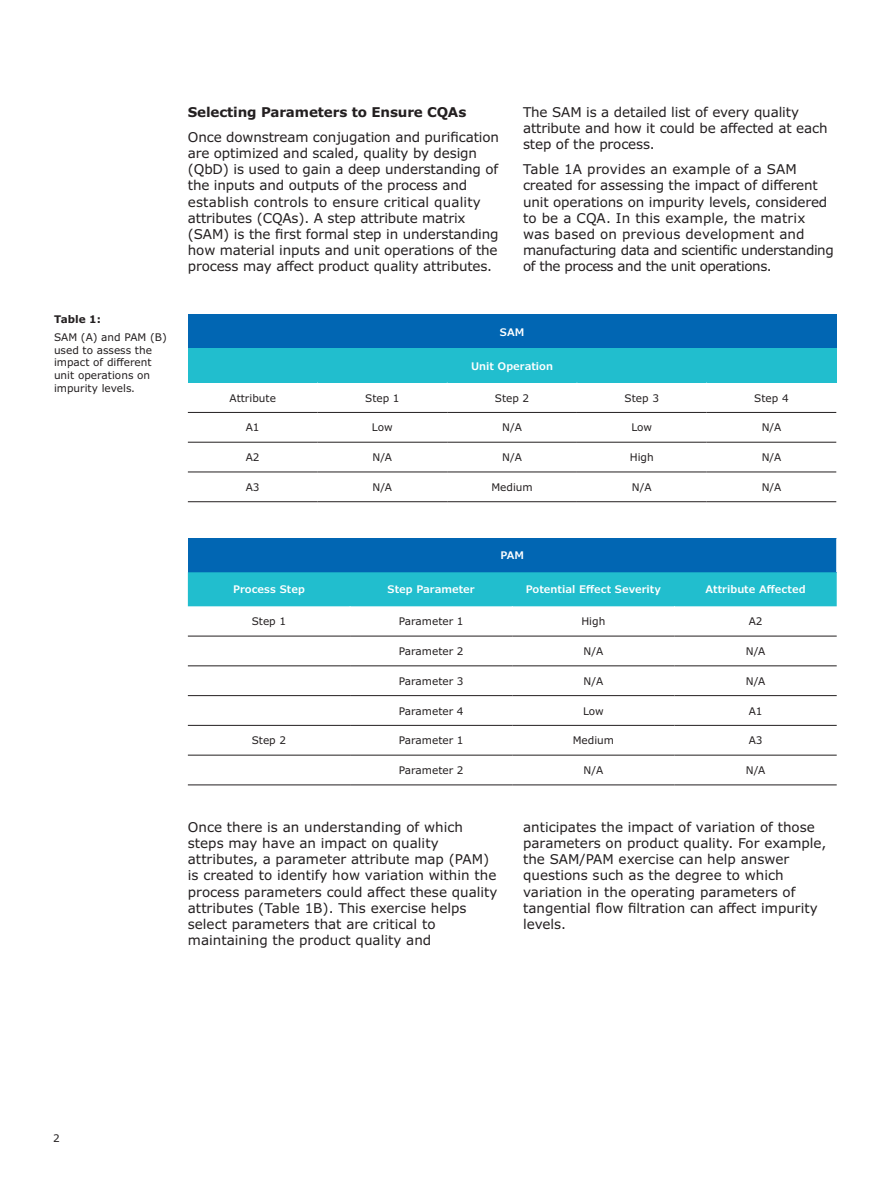
<style>
.page{position:relative;width:891px;height:1188px;background:#fff}
.page>*{position:absolute;margin:0;border:0;box-sizing:border-box;transform-origin:0 0}
.Body_Copy_9_11{font:13.5px/16.2px "Verdana Pro";color:#231f20}
.Body_Copy_9_11-2{font:700 13.5px "Verdana Pro";letter-spacing:-.01em;color:#231f20}
.Table_Body_7_9{font:10.5px "Verdana Pro";color:#231f20}
.Table_Subhead_7_9{font:600 10.5px "Verdana Pro";color:#fff}
.Caption_7_9{font:10.5px/12.6px "Verdana Pro";color:#231f20}
.Caption_Head_7_9{font:700 10.5px "Verdana Pro";color:#231f20}
</style>
<div class="page">
<div style="left:188px;top:315px;width:648px;height:34px;background:#0166b3"></div>
<div style="left:188px;top:349px;width:648px;height:34px;background:#21bece"></div>
<hr style="left:188px;top:412px;width:130px;height:1px;background:#231f20">
<hr style="left:318px;top:412px;width:129px;height:1px;background:#231f20">
<hr style="left:447px;top:412px;width:130px;height:1px;background:#231f20">
<hr style="left:577px;top:412px;width:130px;height:1px;background:#231f20">
<hr style="left:707px;top:412px;width:129px;height:1px;background:#231f20">
<hr style="left:188px;top:442px;width:130px;height:1px;background:#231f20">
<hr style="left:318px;top:442px;width:129px;height:1px;background:#231f20">
<hr style="left:447px;top:442px;width:130px;height:1px;background:#231f20">
<hr style="left:577px;top:442px;width:130px;height:1px;background:#231f20">
<hr style="left:707px;top:442px;width:129px;height:1px;background:#231f20">
<hr style="left:188px;top:472px;width:130px;height:1px;background:#231f20">
<hr style="left:318px;top:472px;width:129px;height:1px;background:#231f20">
<hr style="left:447px;top:472px;width:130px;height:1px;background:#231f20">
<hr style="left:577px;top:472px;width:130px;height:1px;background:#231f20">
<hr style="left:707px;top:472px;width:129px;height:1px;background:#231f20">
<hr style="left:188px;top:501px;width:130px;height:1px;background:#231f20">
<hr style="left:318px;top:501px;width:129px;height:1px;background:#231f20">
<hr style="left:447px;top:501px;width:130px;height:1px;background:#231f20">
<hr style="left:577px;top:501px;width:130px;height:1px;background:#231f20">
<hr style="left:707px;top:501px;width:129px;height:1px;background:#231f20">
<div style="left:188px;top:538px;width:649px;height:34px;background:#0166b3"></div>
<div style="left:188px;top:572px;width:649px;height:34px;background:#21bece"></div>
<hr style="left:188px;top:636px;width:162px;height:1px;background:#231f20">
<hr style="left:350px;top:636px;width:162px;height:1px;background:#231f20">
<hr style="left:512px;top:636px;width:163px;height:1px;background:#231f20">
<hr style="left:675px;top:636px;width:162px;height:1px;background:#231f20">
<hr style="left:188px;top:665px;width:162px;height:1px;background:#231f20">
<hr style="left:350px;top:665px;width:162px;height:1px;background:#231f20">
<hr style="left:512px;top:665px;width:163px;height:1px;background:#231f20">
<hr style="left:675px;top:665px;width:162px;height:1px;background:#231f20">
<hr style="left:188px;top:695px;width:162px;height:1px;background:#231f20">
<hr style="left:350px;top:695px;width:162px;height:1px;background:#231f20">
<hr style="left:512px;top:695px;width:163px;height:1px;background:#231f20">
<hr style="left:675px;top:695px;width:162px;height:1px;background:#231f20">
<hr style="left:188px;top:725px;width:162px;height:1px;background:#231f20">
<hr style="left:350px;top:725px;width:162px;height:1px;background:#231f20">
<hr style="left:512px;top:725px;width:163px;height:1px;background:#231f20">
<hr style="left:675px;top:725px;width:162px;height:1px;background:#231f20">
<hr style="left:188px;top:755px;width:162px;height:1px;background:#231f20">
<hr style="left:350px;top:755px;width:162px;height:1px;background:#231f20">
<hr style="left:512px;top:755px;width:163px;height:1px;background:#231f20">
<hr style="left:675px;top:755px;width:162px;height:1px;background:#231f20">
<hr style="left:836px;top:538px;width:1px;height:34px;background:#fff">
<hr style="left:188px;top:785px;width:162px;height:1px;background:#231f20">
<hr style="left:350px;top:785px;width:162px;height:1px;background:#231f20">
<hr style="left:512px;top:785px;width:163px;height:1px;background:#231f20">
<hr style="left:675px;top:785px;width:162px;height:1px;background:#231f20">
<p class="Caption_Head_7_9" style="left:54px;top:312px;width:48px">Table 1:</p>
<p class="Caption_7_9" style="left:54px;top:331px;width:114px">SAM (A) and PAM (B) used to assess the impact of different unit operations on impurity levels.</p>
<p class="Body_Copy_9_11-2" style="left:188px;top:103px;width:280px">Selecting Parameters to Ensure CQAs</p>
<p class="Body_Copy_9_11" style="left:188px;top:129px;width:313px">Once downstream conjugation and purification are optimized and scaled, quality by design (QbD) is used to gain a deep understanding of the inputs and outputs of the process and establish controls to ensure critical quality attributes (CQAs). A step attribute matrix (SAM) is the first formal step in understanding how material inputs and unit operations of the process may affect product quality attributes.</p>
<p class="Body_Copy_9_11" style="left:523px;top:104px;width:306px">The SAM is a detailed list of every quality attribute and how it could be affected at each step of the process.</p>
<p class="Body_Copy_9_11" style="left:523px;top:161px;width:312px">Table 1A provides an example of a SAM created for assessing the impact of different unit operations on impurity levels, considered to be a CQA. In this example, the matrix was based on previous development and manufacturing data and scientific understanding of the process and the unit operations.</p>
<p class="Table_Subhead_7_9" style="left:500px;top:325px;width:26px">SAM</p>
<p class="Table_Subhead_7_9" style="left:471px;top:359px;width:84px">Unit Operation</p>
<p class="Table_Body_7_9" style="left:230px;top:391px;width:48px">Attribute</p>
<p class="Table_Body_7_9" style="left:365px;top:391px;width:36px">Step 1</p>
<p class="Table_Body_7_9" style="left:495px;top:391px;width:36px">Step 2</p>
<p class="Table_Body_7_9" style="left:625px;top:391px;width:36px">Step 3</p>
<p class="Table_Body_7_9" style="left:754px;top:391px;width:36px">Step 4</p>
<p class="Table_Body_7_9" style="left:246px;top:421px;width:15px">A1</p>
<p class="Table_Body_7_9" style="left:372px;top:421px;width:22px">Low</p>
<p class="Table_Body_7_9" style="left:502px;top:421px;width:21px">N/A</p>
<p class="Table_Body_7_9" style="left:631px;top:421px;width:22px">Low</p>
<p class="Table_Body_7_9" style="left:762px;top:421px;width:21px">N/A</p>
<p class="Table_Body_7_9" style="left:246px;top:451px;width:15px">A2</p>
<p class="Table_Body_7_9" style="left:373px;top:451px;width:21px">N/A</p>
<p class="Table_Body_7_9" style="left:502px;top:451px;width:21px">N/A</p>
<p class="Table_Body_7_9" style="left:630px;top:451px;width:25px">High</p>
<p class="Table_Body_7_9" style="left:762px;top:451px;width:21px">N/A</p>
<p class="Table_Body_7_9" style="left:246px;top:480px;width:15px">A3</p>
<p class="Table_Body_7_9" style="left:373px;top:480px;width:21px">N/A</p>
<p class="Table_Body_7_9" style="left:491px;top:480px;width:43px">Medium</p>
<p class="Table_Body_7_9" style="left:632px;top:480px;width:21px">N/A</p>
<p class="Table_Body_7_9" style="left:762px;top:480px;width:21px">N/A</p>
<p class="Table_Subhead_7_9" style="left:500px;top:549px;width:25px">PAM</p>
<p class="Table_Subhead_7_9" style="left:233px;top:583px;width:73px">Process Step</p>
<p class="Table_Subhead_7_9" style="left:388px;top:583px;width:89px">Step Parameter</p>
<p class="Table_Subhead_7_9" style="left:526px;top:583px;width:137px">Potential Effect Severity</p>
<p class="Table_Subhead_7_9" style="left:706px;top:583px;width:102px">Attribute Affected</p>
<p class="Table_Body_7_9" style="left:252px;top:615px;width:36px">Step 1</p>
<p class="Table_Body_7_9" style="left:399px;top:615px;width:66px">Parameter 1</p>
<p class="Table_Body_7_9" style="left:581px;top:615px;width:25px">High</p>
<p class="Table_Body_7_9" style="left:749px;top:615px;width:15px">A2</p>
<p class="Table_Body_7_9" style="left:399px;top:644px;width:66px">Parameter 2</p>
<p class="Table_Body_7_9" style="left:584px;top:644px;width:21px">N/A</p>
<p class="Table_Body_7_9" style="left:746px;top:644px;width:21px">N/A</p>
<p class="Table_Body_7_9" style="left:399px;top:674px;width:66px">Parameter 3</p>
<p class="Table_Body_7_9" style="left:584px;top:674px;width:21px">N/A</p>
<p class="Table_Body_7_9" style="left:746px;top:674px;width:21px">N/A</p>
<p class="Table_Body_7_9" style="left:399px;top:704px;width:66px">Parameter 4</p>
<p class="Table_Body_7_9" style="left:583px;top:704px;width:22px">Low</p>
<p class="Table_Body_7_9" style="left:749px;top:704px;width:15px">A1</p>
<p class="Table_Body_7_9" style="left:252px;top:734px;width:36px">Step 2</p>
<p class="Table_Body_7_9" style="left:399px;top:734px;width:66px">Parameter 1</p>
<p class="Table_Body_7_9" style="left:573px;top:734px;width:43px">Medium</p>
<p class="Table_Body_7_9" style="left:749px;top:734px;width:15px">A3</p>
<p class="Table_Body_7_9" style="left:399px;top:764px;width:66px">Parameter 2</p>
<p class="Table_Body_7_9" style="left:584px;top:764px;width:21px">N/A</p>
<p class="Table_Body_7_9" style="left:746px;top:764px;width:21px">N/A</p>
<p class="Body_Copy_9_11" style="left:188px;top:819px;width:311px">Once there is an understanding of which steps may have an impact on quality attributes, a parameter attribute map (PAM) is created to identify how variation within the process parameters could affect these quality attributes (Table 1B). This exercise helps select parameters that are critical to maintaining the product quality and</p>
<p class="Body_Copy_9_11" style="left:523px;top:819px;width:305px">anticipates the impact of variation of those parameters on product quality. For example, the SAM/PAM exercise can help answer questions such as the degree to which variation in the operating parameters of tangential flow filtration can affect impurity levels.</p>
<p class="Caption_7_9" style="left:53px;top:1132px;width:8px">2</p>
</div>
